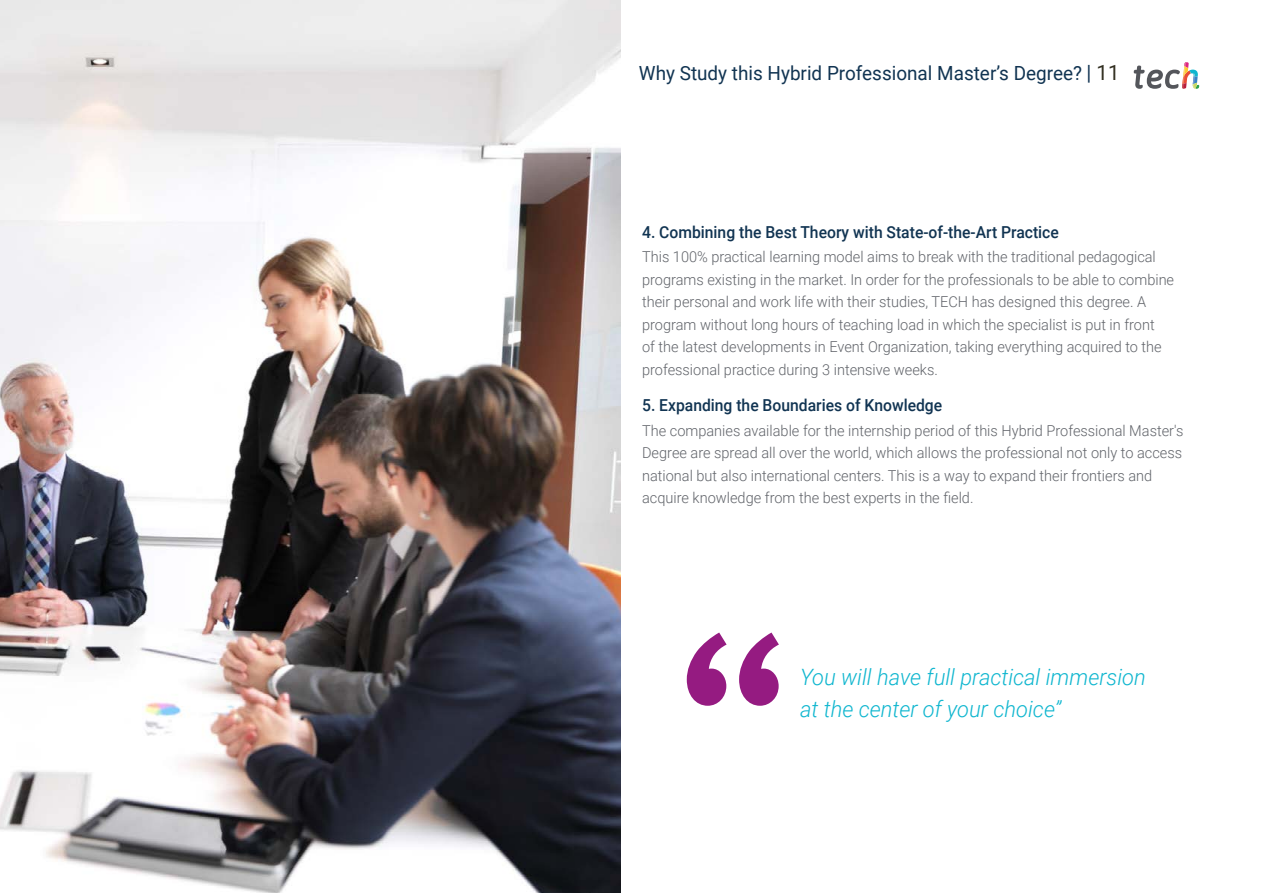
<style>
.page{position:relative;width:1263px;height:893px;background:#fff}
.page>*{position:absolute;margin:0;border:0;box-sizing:border-box;transform-origin:0 0}
.t1{font:italic 300 22.5px/31.5px "Roboto";color:#0fb6cf}
.t2{font:19.5px "Roboto";color:#113452}
.t3{font:500 16.5px "Roboto";color:#113452;scale:.95 1}
.t4{font:300 15px/22.5px "Roboto";color:#61646a}
.s1{font-size:21px}
.s2{font-size:21px;color:#312e20}
</style>
<div class="page">
<svg style="left:687px;top:632px;width:92px;height:74px"></svg>
<img style="left:0;top:0;width:621px;height:893px">
<svg style="left:1134px;top:62px;width:65px;height:27px"></svg>
<h2 class="t2" style="left:639px;top:59px;width:482px">Why Study this Hybrid Professional Master’s Degree? <span class="s1">|</span> <span class="s2">11</span></h2>
<p class="t3" style="left:642px;top:220px;width:440px">4. Combining the Best Theory with State-of-the-Art Practice</p>
<p class="t4" style="left:642px;top:245px;width:533px">This 100% practical learning model aims to break with the traditional pedagogical programs existing in the market. In order for the professionals to be able to combine their personal and work life with their studies, TECH has designed this degree. A program without long hours of teaching load in which the specialist is put in front<br>of the latest developments in Event Organization, taking everything acquired to the professional practice during 3 intensive weeks.</p>
<p class="t3" style="left:642px;top:394px;width:317px">5. Expanding the Boundaries of Knowledge</p>
<p class="t4" style="left:642px;top:419px;width:543px">The companies available for the internship period of this Hybrid Professional Master's Degree are spread all over the world, which allows the professional not only to access national but also international centers. This is a way to expand their frontiers and acquire knowledge from the best experts in the field.</p>
<h1 class="t1" style="left:800px;top:661px;width:347px">You will have full practical immersion at the center of your choice”</h1>
</div>
